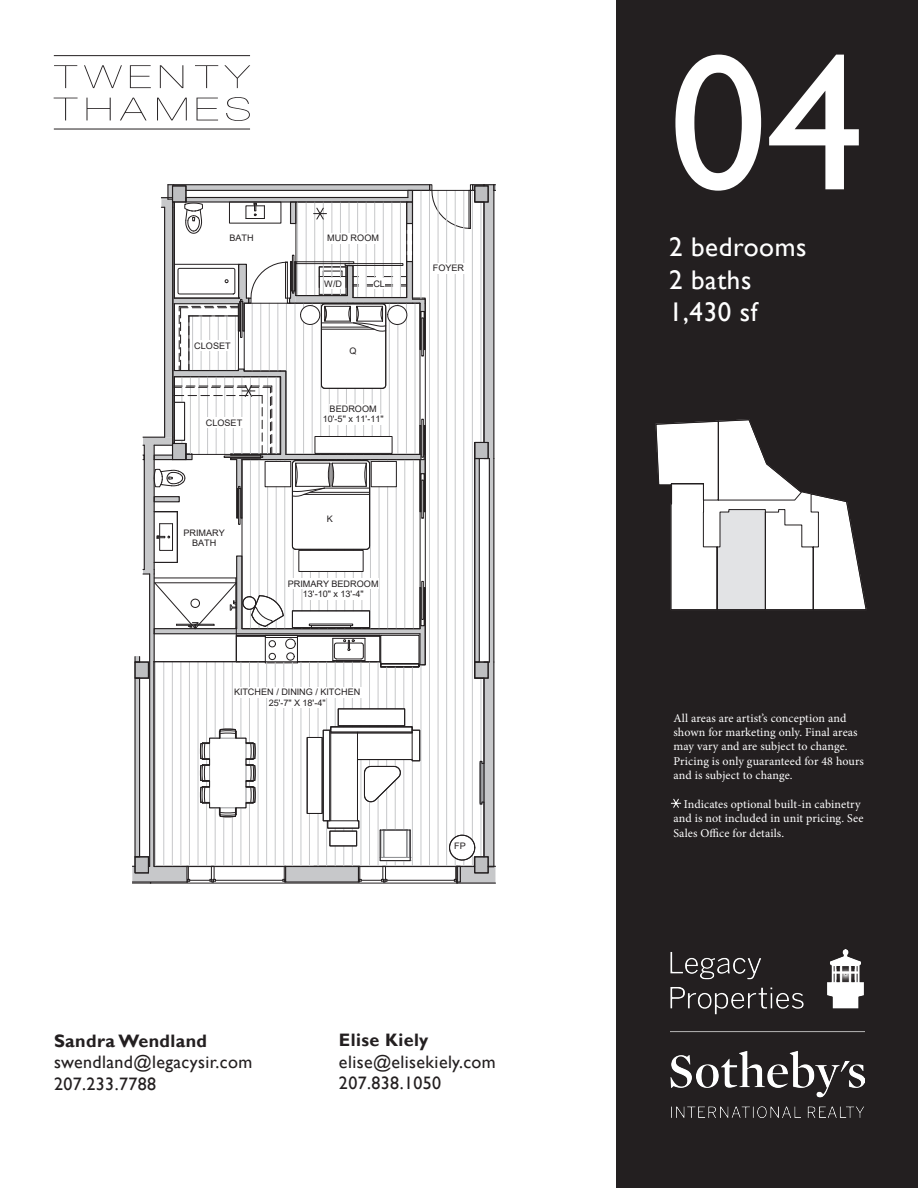
<style>
.page{position:relative;width:918px;height:1188px;background:#fff}
.page>*{position:absolute;margin:0;border:0;box-sizing:border-box;transform-origin:0 0}
.t1{font:195px "Gill Sans";color:#fff}
.t2{font:27px/32.4px "Gill Sans";letter-spacing:.02em;color:#fff}
.t3{font:18px/21.6px "Gill Sans";letter-spacing:.02em;color:#231f20}
.t4{font:700 18px "Gill Sans";letter-spacing:.02em;color:#231f20}
.t5{font:12px/14.4px "Minion Pro";letter-spacing:.005em;color:#fff}
.t6{font:9px/10.2px "Arial";color:#231f20;text-align:center}
</style>
<div class="page">
<div style="left:617px;top:0;width:301px;height:1188px;background:#231f20"></div>
<svg style="left:132px;top:184px;width:363px;height:700px"></svg>
<div style="left:317px;top:698px;width:9px;height:10px;background:#fff"></div>
<div style="left:454px;top:841px;width:12px;height:10px;background:#fff"></div>
<div style="left:324px;top:279px;width:18px;height:10px;background:#fff"></div>
<div style="left:373px;top:279px;width:12px;height:10px;background:#fff"></div>
<img style="left:670px;top:950px;width:195px;height:167px">
<svg style="left:671px;top:799px;width:10px;height:9px"></svg>
<svg style="left:655px;top:419px;width:212px;height:191px"></svg>
<svg style="left:54px;top:65px;width:23px;height:23px"></svg>
<svg style="left:84px;top:65px;width:38px;height:23px"></svg>
<svg style="left:130px;top:65px;width:21px;height:23px"></svg>
<svg style="left:160px;top:65px;width:23px;height:23px"></svg>
<svg style="left:195px;top:65px;width:23px;height:23px"></svg>
<svg style="left:224px;top:65px;width:26px;height:23px"></svg>
<svg style="left:54px;top:98px;width:24px;height:22px"></svg>
<svg style="left:87px;top:98px;width:24px;height:22px"></svg>
<svg style="left:120px;top:98px;width:27px;height:22px"></svg>
<svg style="left:157px;top:98px;width:30px;height:22px"></svg>
<svg style="left:197px;top:98px;width:21px;height:22px"></svg>
<svg style="left:226px;top:97px;width:24px;height:24px"></svg>
<hr style="left:54px;top:55px;width:196px;height:1px;background:#231f20">
<hr style="left:54px;top:129px;width:196px;height:1px;background:#231f20">
<p class="t6" style="left:229px;top:233px;width:26px">BATH</p>
<p class="t6" style="left:194px;top:340px;width:38px">CLOSET</p>
<p class="t6" style="left:206px;top:417px;width:38px">CLOSET</p>
<p class="t6" style="left:327px;top:233px;width:53px">MUD ROOM</p>
<p class="t6" style="left:324px;top:279px;width:20px">W/D</p>
<p class="t6" style="left:373px;top:279px;width:13px">CL</p>
<p class="t6" style="left:350px;top:346px;width:9px">Q</p>
<p class="t6" style="left:323px;top:404px;width:62px">BEDROOM<br>10'-5" x 11'-11"</p>
<p class="t6" style="left:183px;top:527px;width:43px">PRIMARY<br>BATH</p>
<p class="t6" style="left:327px;top:514px;width:8px">K</p>
<p class="t6" style="left:288px;top:578px;width:93px">PRIMARY BEDROOM<br>13'-10" x 13'-4"</p>
<p class="t6" style="left:234px;top:687px;width:128px">KITCHEN / DINING / KITCHEN<br>25'-7" X 18'-4"</p>
<p class="t6" style="left:433px;top:263px;width:33px">FOYER</p>
<p class="t6" style="left:454px;top:840px;width:13px">FP</p>
<h3 class="t4" style="left:54px;top:1030px;width:155px">Sandra Wendland</h3>
<h3 class="t3" style="left:54px;top:1052px;width:200px">swendland@legacysir.com<br>207.233.7788</h3>
<h3 class="t4" style="left:339px;top:1029px;width:91px">Elise Kiely</h3>
<h3 class="t3" style="left:339px;top:1051px;width:158px">elise@elisekiely.com<br>207.838.1050</h3>
<h1 class="t1" style="left:669px;top:10px;width:196px">04</h1>
<h2 class="t2" style="left:669px;top:231px;width:139px">2 bedrooms<br>2 baths<br>1,430 sf</h2>
<p class="t5" style="left:674px;top:711px;width:192px">All areas are artist’s conception and shown for marketing only. Final areas may vary and are subject to change.<br>Pricing is only guaranteed for 48 hours and is subject to change.</p>
<p class="t5" style="left:674px;top:797px;width:191px;text-indent:10px">Indicates optional built-in cabinetry and is not included in unit pricing. See<br>Sales Office for details.</p>
</div>
